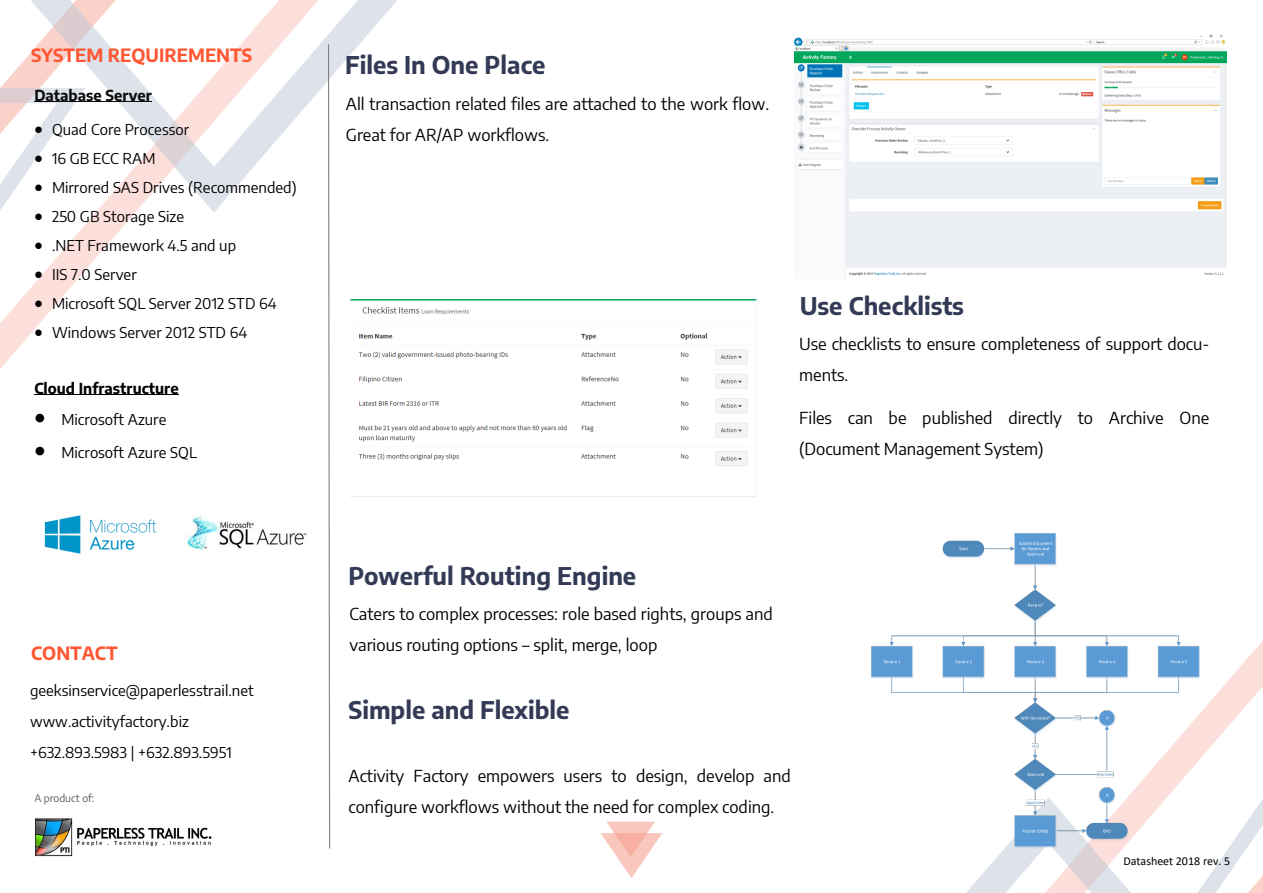
<style>
.page{position:relative;width:1263px;height:893px;background:#fff}
.page>*{position:absolute;margin:0;border:0;box-sizing:border-box;transform-origin:0 0}
.t1{font:700 24px "Encode Sans";color:#333a56}
.t2{font:700 18px "Encode Sans";color:#ff5733}
.t3{font:16.65px "Encode Sans";letter-spacing:-.005em;color:#000}
.t4{font:16.5px/30.9px "Encode Sans";letter-spacing:-.005em;color:#000}
.t5{font:15px/31.3px "Encode Sans";color:#000}
.t6{font:700 15px "Encode Sans";color:#000}
.t7{font:700 15px "Encode Sans";color:#0c0c0c}
.t8{font:12px "Calibri";letter-spacing:-.005em;color:#000}
.t9{font:10.5px "Encode Sans";color:#595959}
</style>
<div class="page">
<svg style="left:600px;top:822px;width:62px;height:56px"></svg>
<svg style="left:0;top:213px;width:351px;height:156px"></svg>
<svg style="left:0;top:0;width:397px;height:213px"></svg>
<svg style="left:1201px;top:641px;width:62px;height:117px"></svg>
<svg style="left:966px;top:799px;width:297px;height:94px"></svg>
<svg style="left:327px;top:43px;width:4px;height:806px"></svg>
<img style="left:34px;top:818px;width:178px;height:39px">
<hr style="left:34px;top:102px;width:118px;height:1px;background:#0c0c0c">
<hr style="left:34px;top:394px;width:145px;height:1px;background:#000">
<img style="left:870px;top:533px;width:331px;height:316px">
<img style="left:351px;top:299px;width:405px;height:198px">
<img style="left:794px;top:34px;width:432px;height:244px">
<img style="left:44px;top:515px;width:113px;height:39px">
<img style="left:184px;top:517px;width:123px;height:33px">
<p class="t2" style="left:31px;top:42px;width:222px">SYSTEM REQUIREMENTS</p>
<p class="t7" style="left:34px;top:84px;width:119px">Database Server</p>
<p class="t5" style="left:34px;top:113px;width:156px">• Quad Core Processor</p>
<p class="t5" style="left:34px;top:142px;width:123px">• 16 GB ECC RAM</p>
<p class="t5" style="left:34px;top:171px;width:264px">• Mirrored SAS Drives (Recommended)</p>
<p class="t5" style="left:34px;top:200px;width:151px">• 250 GB Storage Size</p>
<p class="t5" style="left:34px;top:229px;width:203px">• .NET Framework 4.5 and up</p>
<p class="t5" style="left:34px;top:258px;width:104px">• IIS 7.0 Server</p>
<p class="t5" style="left:34px;top:287px;width:244px">• Microsoft SQL Server 2012 STD 64</p>
<p class="t5" style="left:34px;top:317px;width:214px">• Windows Server 2012 STD 64</p>
<p class="t6" style="left:34px;top:377px;width:146px">Cloud Infrastructure</p>
<p class="t5" style="left:34px;top:403px;width:134px">• Microsoft Azure</p>
<p class="t5" style="left:34px;top:436px;width:164px">• Microsoft Azure SQL</p>
<p class="t2" style="left:31px;top:640px;width:88px">CONTACT</p>
<p class="t5" style="left:30px;top:674px;width:225px">geeksinservice@paperlesstrail.net www.activityfactory.biz +632.893.5983 | +632.893.5951</p>
<p class="t9" style="left:34px;top:791px;width:61px">A product of:</p>
<h1 class="t1" style="left:345px;top:47px;width:202px">Files In One Place</h1>
<p class="t4" style="left:346px;top:88px;width:425px">All transaction related files are attached to the work flow.<br>Great for AR/AP workflows.</p>
<h1 class="t1" style="left:800px;top:288px;width:166px">Use Checklists</h1>
<p class="t4" style="left:799px;top:328px;width:412px">Use checklists to ensure completeness of support docu&shy;ments.</p>
<p class="t4" style="left:799px;top:401px;width:412px">Files can be published directly to Archive One</p>
<p class="t3" style="left:799px;top:437px;width:246px">(Document Management System)</p>
<h1 class="t1" style="left:349px;top:559px;width:289px">Powerful Routing Engine</h1>
<p class="t4" style="left:349px;top:597px;width:425px">Caters to complex processes: role based rights, groups and</p>
<p class="t3" style="left:349px;top:633px;width:309px">various routing options – split, merge, loop</p>
<h1 class="t1" style="left:349px;top:692px;width:222px">Simple and Flexible</h1>
<p class="t4" style="left:349px;top:760px;width:444px">Activity Factory empowers users to design, develop and configure workflows without the need for complex coding.</p>
<p class="t8" style="left:1123px;top:853px;width:108px">Datasheet 2018 rev. 5</p>
</div>
